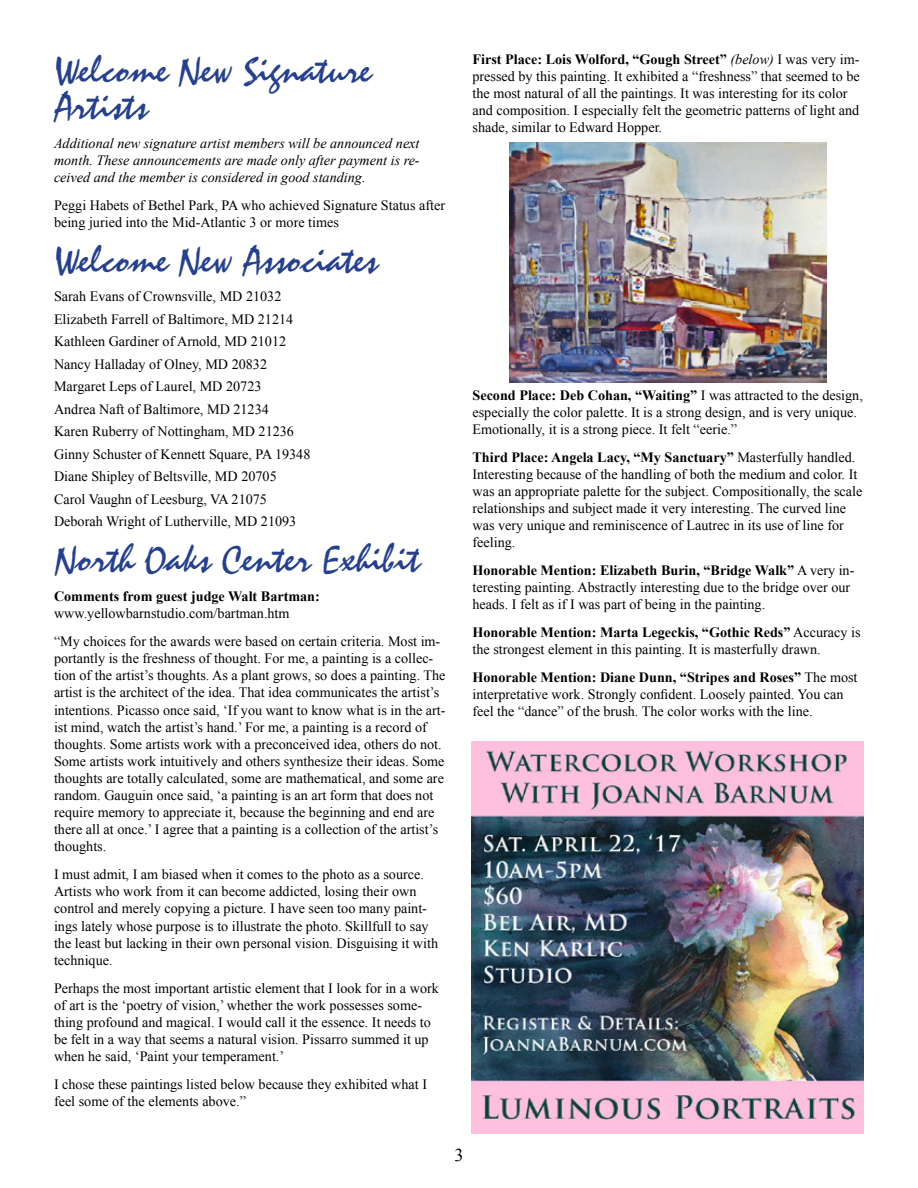
<style>
.page{position:relative;width:918px;height:1188px;background:#fff}
.page>*{position:absolute;margin:0;border:0;box-sizing:border-box;transform-origin:0 0}
.t1{font:39px/36px "Staccato 222 BT";color:#25408f}
.t2{font:18px "Times New Roman";color:#000}
.t3{font:14.25px/17.1px "Times New Roman";color:#000}
.t4{font:italic 14.25px/17.1px "Times New Roman";color:#000;text-align:justify}
.t5{font:700 14.25px "Times New Roman";color:#000}
.s1{font-weight:700}
.s2{font-style:italic}
</style>
<div class="page">
<img style="left:472px;top:742px;width:392px;height:392px">
<img style="left:510px;top:142px;width:317px;height:240px">
<h1 class="t1" style="left:54px;top:53px;width:319px">Welcome New Signature<br>Artists</h1>
<p class="t4" style="left:54px;top:134px;width:367px">Additional new signature artist members will be announced next month. These announcements are made only after payment is re&shy;ceived and the member is considered in good standing.</p>
<p class="t3" style="left:54px;top:196px;width:393px">Peggi Habets of Bethel Park, PA who achieved Signature Status after being juried into the Mid-Atlantic 3 or more times</p>
<h1 class="t1" style="left:54px;top:243px;width:326px">Welcome New Associates</h1>
<p class="t3" style="left:54px;top:285px;width:258px;line-height:22.5px">Sarah Evans of Crownsville, MD 21032<br>Elizabeth Farrell of Baltimore, MD 21214<br>Kathleen Gardiner of Arnold, MD 21012<br>Nancy Halladay of Olney, MD 20832<br>Margaret Leps of Laurel, MD 20723<br>Andrea Naft of Baltimore, MD 21234<br>Karen Ruberry of Nottingham, MD 21236<br>Ginny Schuster of Kennett Square, PA 19348<br>Diane Shipley of Beltsville, MD 20705<br>Carol Vaughn of Leesburg, VA 21075<br>Deborah Wright of Lutherville, MD 21093</p>
<h1 class="t1" style="left:54px;top:543px;width:368px">North Oaks Center Exhibit</h1>
<p class="t5" style="left:54px;top:587px;width:267px">Comments from guest judge Walt Bartman:</p>
<p class="t3" style="left:54px;top:599px;width:388px;line-height:27.9px">www.yellowbarnstudio.com/bartman.htm<br>“My choices for the awards were based on certain criteria. Most im-</p>
<p class="t3" style="left:54px;top:650px;width:393px">portantly is the freshness of thought. For me, a painting is a collec&shy;tion of the artist’s thoughts. As a plant grows, so does a painting. The artist is the architect of the idea. That idea communicates the artist’s intentions. Picasso once said, ‘If you want to know what is in the art&shy;ist mind, watch the artist’s hand.’ For me, a painting is a record of thoughts. Some artists work with a preconceived idea, others do not.<br>Some artists work intuitively and others synthesize their ideas. Some thoughts are totally calculated, some are mathematical, and some are random. Gauguin once said, ‘a painting is an art form that does not require memory to appreciate it, because the beginning and end are there all at once.’ I agree that a painting is a collection of the artist’s thoughts.</p>
<p class="t3" style="left:54px;top:866px;width:386px">I must admit, I am biased when it comes to the photo as a source.<br>Artists who work from it can become addicted, losing their own control and merely copying a picture. I have seen too many paint&shy;ings lately whose purpose is to illustrate the photo. Skillfull to say the least but lacking in their own personal vision. Disguising it with technique.</p>
<p class="t3" style="left:54px;top:979px;width:386px">Perhaps the most important artistic element that I look for in a work of art is the ‘poetry of vision,’ whether the work possesses some&shy;thing profound and magical. I would call it the essence. It needs to be felt in a way that seems a natural vision. Pissarro summed it up when he said, ‘Paint your temperament.’</p>
<p class="t3" style="left:54px;top:1075px;width:375px">I chose these paintings listed below because they exhibited what I feel some of the elements above.”</p>
<p class="t3" style="left:472px;top:50px;width:389px"><span class="s1">First Place: Lois Wolford, “Gough Street”</span> <span class="s2">(below)</span> I was very im&shy;pressed by this painting. It exhibited a “freshness” that seemed to be the most natural of all the paintings. It was interesting for its color and composition. I especially felt the geometric patterns of light and shade, similar to Edward Hopper.</p>
<p class="t3" style="left:472px;top:386px;width:392px"><span class="s1">Second Place: Deb Cohan, “Waiting”</span> I was attracted to the design, especially the color palette. It is a strong design, and is very unique.<br>Emotionally, it is a strong piece. It felt “eerie.”</p>
<p class="t3" style="left:472px;top:448px;width:391px"><span class="s1">Third Place: Angela Lacy, “My Sanctuary”</span> Masterfully handled.<br>Interesting because of the handling of both the medium and color. It was an appropriate palette for the subject. Compositionally, the scale relationships and subject made it very interesting. The curved line was very unique and reminiscence of Lautrec in its use of line for feeling.</p>
<p class="t3" style="left:472px;top:562px;width:383px"><span class="s1">Honorable Mention: Elizabeth Burin, “Bridge Walk”</span> A very in&shy;teresting painting. Abstractly interesting due to the bridge over our heads. I felt as if I was part of being in the painting.</p>
<p class="t3" style="left:472px;top:624px;width:390px"><span class="s1">Honorable Mention: Marta Legeckis, “Gothic Reds”</span> Accuracy is the strongest element in this painting. It is masterfully drawn.</p>
<p class="t3" style="left:472px;top:669px;width:387px"><span class="s1">Honorable Mention: Diane Dunn, “Stripes and Roses”</span> The most interpretative work. Strongly confident. Loosely painted. You can feel the “dance” of the brush. The color works with the line.</p>
<p class="t2" style="left:454px;top:1143px;width:10px">3</p>
</div>
